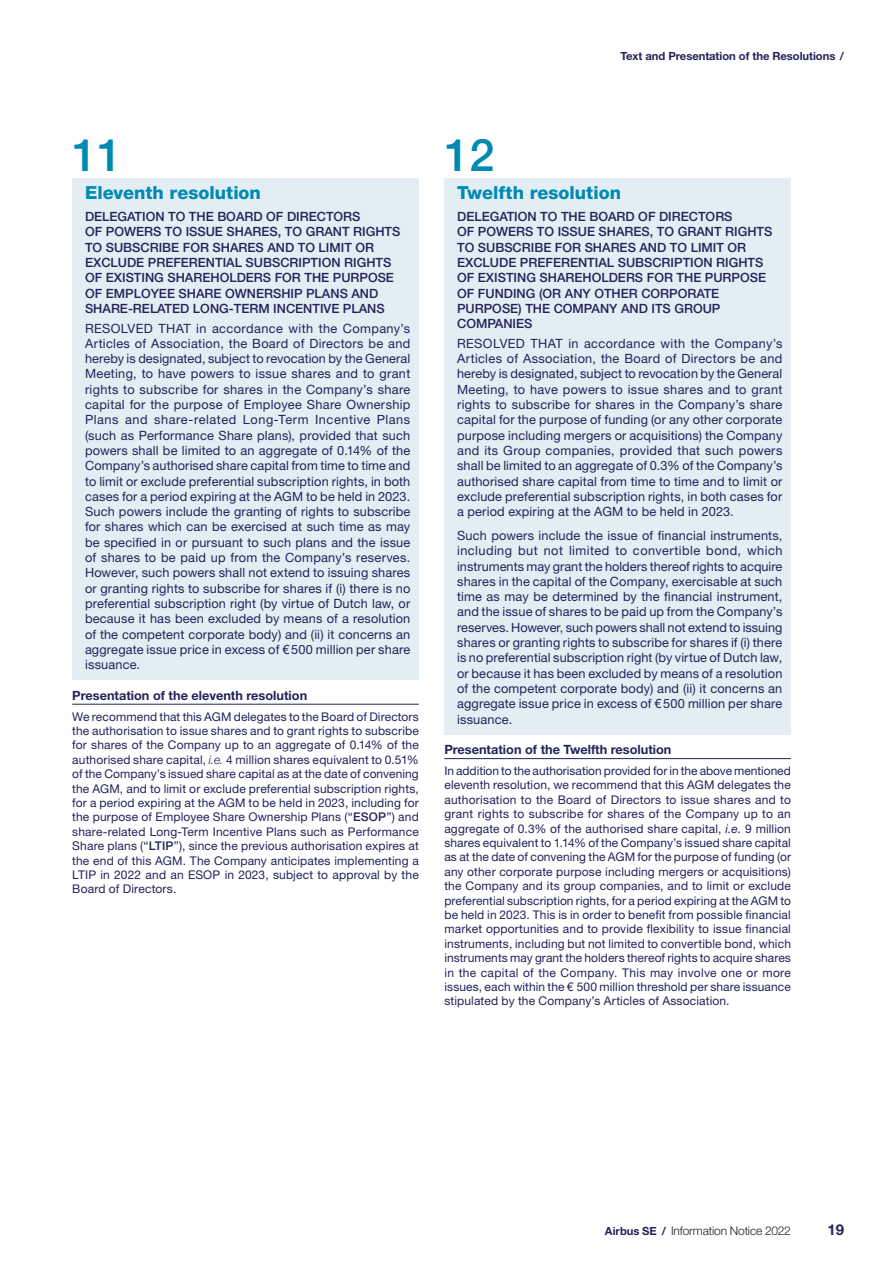
<style>
.page{position:relative;width:893px;height:1263px;background:#fff}
.page>*{position:absolute;margin:0;border:0;box-sizing:border-box;transform-origin:0 0}
.t1{font:500 45px "Helvetica Neue LT Std";color:#008ab2}
.t2{font:800 18px "Helvetica Neue LT Std";color:#008ab2}
.t3{font:700 15px "Helvetica Neue LT Std";color:#23225a}
.t4{font:12.75px/15.3px "Helvetica Neue LT Std";letter-spacing:.01em;color:#23225a;text-align:justify}
.t5{font:500 12.75px/15.3px "Helvetica Neue LT Std";color:#23225a}
.t6{font:700 12.75px "Helvetica Neue LT Std";color:#23225a}
.t7{font:12px/14.4px "Helvetica Neue LT Std";letter-spacing:.01em;color:#23225a;text-align:justify}
.t8{font:300 12px "Helvetica Neue LT Pro";letter-spacing:-.015em;color:#231f20}
.t9{font:700 11.25px "Helvetica Neue LT Std";letter-spacing:-.005em;color:#23225a}
.s1{font-weight:300;font-style:italic}
.s2{font-weight:500}
.s3{font-style:italic}
.s4{font-family:"Helvetica Neue LT Std";font-weight:700;font-size:11.25px;color:#23225a}
</style>
<div class="page">
<hr style="left:72px;top:704px;width:347px;height:1px;background:#23225a">
<div style="left:72px;top:178px;width:347px;height:502px;background:#e2eef3"></div>
<hr style="left:444px;top:758px;width:347px;height:1px;background:#23225a">
<div style="left:444px;top:178px;width:347px;height:556px;background:#e2eef3"></div>
<p class="t9" style="left:620px;top:52px;width:225px">Text and Presentation of the Resolutions /</p>
<h1 class="t1" style="left:72px;top:138px;width:52px">11</h1>
<h2 class="t2" style="left:85px;top:186px;width:177px">Eleventh resolution</h2>
<p class="t5" style="left:85px;top:210px;width:317px">DELEGATION TO THE BOARD OF DIRECTORS<br>OF POWERS TO ISSUE SHARES, TO GRANT RIGHTS TO SUBSCRIBE FOR SHARES AND TO LIMIT OR EXCLUDE PREFERENTIAL SUBSCRIPTION RIGHTS OF EXISTING SHAREHOLDERS FOR THE PURPOSE OF EMPLOYEE SHARE OWNERSHIP PLANS AND SHARE-RELATED LONG-TERM INCENTIVE PLANS</p>
<p class="t4" style="left:85px;top:322px;width:327px">RESOLVED THAT in accordance with the Company’s Articles of Association, the Board of Directors be and hereby is designated, subject to revocation by the General Meeting, to have powers to issue shares and to grant rights to subscribe for shares in the Company’s share capital for the purpose of Employee Share Ownership Plans and share-related Long-Term Incentive Plans (such as Performance Share plans), provided that such powers shall be limited to an aggregate of 0.14% of the Company’s authorised share capital from time to time and to limit or exclude preferential subscription rights, in both cases for a period expiring at the AGM to be held in 2023.<br>Such powers include the granting of rights to subscribe for shares which can be exercised at such time as may be specified in or pursuant to such plans and the issue of shares to be paid up from the Company’s reserves.<br>However, such powers shall not extend to issuing shares or granting rights to subscribe for shares if (i) there is no preferential subscription right (by virtue of Dutch law, or because it has been excluded by means of a resolution of the competent corporate body) and (ii) it concerns an aggregate issue price in excess of € 500 million per share issuance.</p>
<p class="t6" style="left:72px;top:690px;width:236px">Presentation of the eleventh resolution</p>
<p class="t7" style="left:72px;top:710px;width:348px">We recommend that this AGM delegates to the Board of Directors the authorisation to issue shares and to grant rights to subscribe for shares of the Company up to an aggregate of 0.14% of the authorised share capital, <span class="s1">i.e.</span> 4 million shares equivalent to 0.51 % of the Company’s issued share capital as at the date of convening the AGM, and to limit or exclude preferential subscription rights, for a period expiring at the AGM to be held in 2023, including for the purpose of Employee Share Ownership Plans (“<span class="s2">ESOP</span>”) and share-related Long-Term Incentive Plans such as Performance Share plans (“<span class="s2">LTIP</span>”), since the previous authorisation expires at the end of this AGM. The Company anticipates implementing a LTIP in 2022 and an ESOP in 2023, subject to approval by the Board of Directors.</p>
<h1 class="t1" style="left:444px;top:138px;width:52px">12</h1>
<h2 class="t2" style="left:457px;top:186px;width:165px">Twelfth resolution</h2>
<p class="t5" style="left:457px;top:210px;width:317px">DELEGATION TO THE BOARD OF DIRECTORS<br>OF POWERS TO ISSUE SHARES, TO GRANT RIGHTS TO SUBSCRIBE FOR SHARES AND TO LIMIT OR EXCLUDE PREFERENTIAL SUBSCRIPTION RIGHTS OF EXISTING SHAREHOLDERS FOR THE PURPOSE OF FUNDING (OR ANY OTHER CORPORATE PURPOSE) THE COMPANY AND ITS GROUP COMPANIES</p>
<p class="t4" style="left:457px;top:337px;width:327px">RESOLVED THAT in accordance with the Company’s Articles of Association, the Board of Directors be and hereby is designated, subject to revocation by the General Meeting, to have powers to issue shares and to grant rights to subscribe for shares in the Company’s share capital for the purpose of funding (or any other corporate purpose including mergers or acquisitions) the Company and its Group companies, provided that such powers shall be limited to an aggregate of 0.3% of the Company’s authorised share capital from time to time and to limit or exclude preferential subscription rights, in both cases for a period expiring at the AGM to be held in 2023.</p>
<p class="t4" style="left:457px;top:529px;width:327px">Such powers include the issue of financial instruments, including but not limited to convertible bond, which instruments may grant the holders thereof rights to acquire shares in the capital of the Company, exercisable at such time as may be determined by the financial instrument, and the issue of shares to be paid up from the Company’s reserves. However, such powers shall not extend to issuing shares or granting rights to subscribe for shares if (i) there is no preferential subscription right (by virtue of Dutch law, or because it has been excluded by means of a resolution of the competent corporate body) and (ii) it concerns an aggregate issue price in excess of € 500 million per share issuance.</p>
<p class="t6" style="left:444px;top:745px;width:229px">Presentation of the Twelfth resolution</p>
<p class="t7" style="left:444px;top:765px;width:348px">In addition to the authorisation provided for in the above mentioned eleventh resolution, we recommend that this AGM delegates the authorisation to the Board of Directors to issue shares and to grant rights to subscribe for shares of the Company up to an aggregate of 0.3% of the authorised share capital, <span class="s3">i.e.</span> 9 million shares equivalent to 1.14 % of the Company’s issued share capital as at the date of convening the AGM for the purpose of funding (or any other corporate purpose including mergers or acquisitions) the Company and its group companies, and to limit or exclude preferential subscription rights, for a period expiring at the AGM to be held in 2023. This is in order to benefit from possible financial market opportunities and to provide flexibility to issue financial instruments, including but not limited to convertible bond, which instruments may grant the holders thereof rights to acquire shares in the capital of the Company. This may involve one or more issues, each within the € 500 million threshold per share issuance stipulated by the Company’s Articles of Association.</p>
<p class="t8" style="left:605px;top:1226px;width:188px"><span class="s4">Airbus SE /</span> Information Notice 2022</p>
<p class="t3" style="left:827px;top:1224px;width:18px">19</p>
</div>
